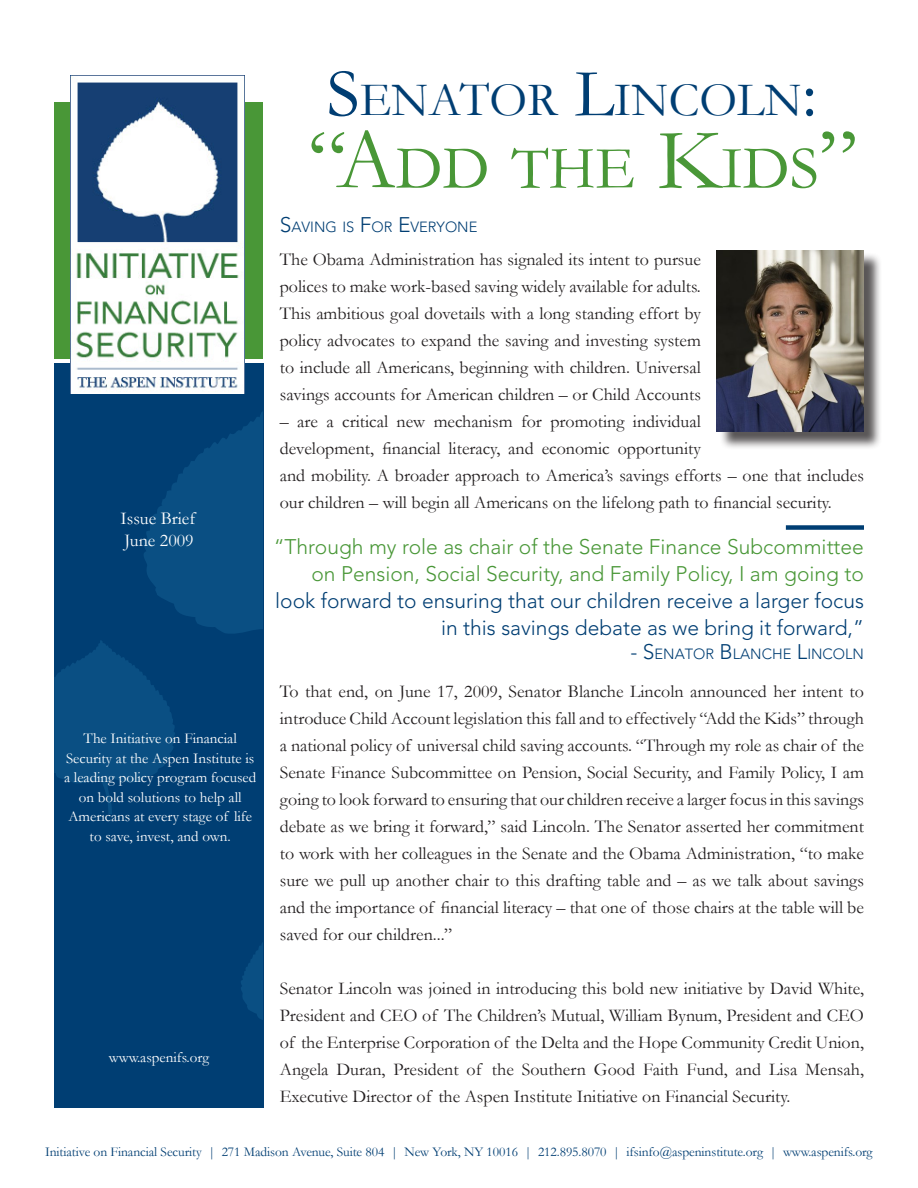
<style>
.page{position:relative;width:918px;height:1188px;background:#fff}
.page>*{position:absolute;margin:0;border:0;box-sizing:border-box;transform-origin:0 0}
.t1{font:60.9px "Garamond";color:#499737}
.t2{font:48.3px "Garamond";color:#003e73}
.t3{font:300 21px/27px "Avenir LT Std";color:#499737;text-align:right}
.t4{font:18px/27px "Garamond";color:#231f20;text-align:justify}
.t5{font:18px "Garamond";color:#fff}
.Mission_Statement{font:15px/19.5px "Garamond";color:#fff;text-align:center}
.Body_copy_knocked_ou{font:15px "Garamond";color:#fff}
.t6{font:300 14.7px "Avenir LT Std";color:#003e73}
.t7{font:13.5px "Garamond";letter-spacing:-.005em;color:#003e73}
.s1{font-size:69px}
.s2{font-size:87px}
.s3{font-size:21px}
.s4{color:#003e73}
</style>
<div class="page">
<div style="left:54px;top:363px;width:209px;height:745px;background:#003e73"></div>
<svg style="left:54px;top:412px;width:208px;height:402px"></svg>
<svg style="left:241px;top:945px;width:21px;height:74px"></svg>
<div style="left:54px;top:102px;width:208px;height:257px;background:#499737"></div>
<img style="left:70px;top:75px;width:175px;height:319px">
<div style="left:719px;top:252px;width:171px;height:204px;background:#231f20;opacity:.75"></div>
<img style="left:717px;top:250px;width:147px;height:181px">
<div style="left:786px;top:525px;width:78px;height:5px;background:#003e73"></div>
<p class="t2" style="left:327px;top:68px;width:492px"><span class="s1">S</span>ENATOR <span class="s1">L</span>INCOLN<span class="s1">:</span></p>
<p class="t1" style="left:308px;top:127px;width:552px"><span class="s2">“A</span>DD THE <span class="s2">K</span>IDS<span class="s2">”</span></p>
<p class="t5" style="left:120px;top:507px;width:76px">Issue Brief</p>
<p class="t5" style="left:124px;top:528px;width:71px">June 2009</p>
<p class="Mission_Statement" style="left:64px;top:728px;width:194px">The Initiative on Financial<br>Security at the Aspen Institute is a leading policy program focused on bold solutions to help all<br>Americans at every stage of life to save, invest, and own.</p>
<p class="Body_copy_knocked_ou" style="left:109px;top:1047px;width:102px">www.aspenifs.org</p>
<p class="t6" style="left:280px;top:218px;width:197px"><span class="s3">S</span>AVING IS <span class="s3">F</span>OR <span class="s3">E</span>VERYONE</p>
<p class="t4" style="left:280px;top:246px;width:423px">The Obama Administration has signaled its intent to pursue polices to make work-based saving widely available for adults.<br>This ambitious goal dovetails with a long standing effort by policy advocates to expand the saving and investing system to include all Americans, beginning with children. Universal savings accounts for American children – or Child Accounts</p>
<p class="t4" style="left:280px;top:408px;width:586px;text-align:left">– are a critical new mechanism for promoting individual<br>development, financial literacy, and economic opportunity<br>and mobility. A broader approach to America’s savings efforts – one that includes our children – will begin all Americans on the lifelong path to financial security.</p>
<p class="t3" style="left:274px;top:534px;width:592px">“Through my role as chair of the Senate Finance Subcommittee on Pension, Social Security, and Family Policy, I am going to <span class="s4">look forward to ensuring that our children receive a larger focus in this savings debate as we bring it forward,”</span></p>
<p class="t6" style="left:630px;top:646px;width:235px"><span class="s3">- S</span>ENATOR <span class="s3">B</span>LANCHE <span class="s3">L</span>INCOLN</p>
<p class="t4" style="left:280px;top:678px;width:586px">To that end, on June 17, 2009, Senator Blanche Lincoln announced her intent to introduce Child Account legislation this fall and to effectively “Add the Kids” through a national policy of universal child saving accounts. “Through my role as chair of the Senate Finance Subcommittee on Pension, Social Security, and Family Policy, I am going to look forward to ensuring that our children receive a larger focus in this savings debate as we bring it forward,” said Lincoln. The Senator asserted her commitment to work with her colleagues in the Senate and the Obama Administration, “to make sure we pull up another chair to this drafting table and – as we talk about savings and the importance of financial literacy – that one of those chairs at the table will be saved for our children...”</p>
<p class="t4" style="left:280px;top:975px;width:586px">Senator Lincoln was joined in introducing this bold new initiative by David White, President and CEO of The Children’s Mutual, William Bynum, President and CEO of the Enterprise Corporation of the Delta and the Hope Community Credit Union, Angela Duran, President of the Southern Good Faith Fund, and Lisa Mensah, Executive Director of the Aspen Institute Initiative on Financial Security.</p>
<p class="t7" style="left:45px;top:1142px;width:829px">Initiative on Financial Security | 271 Madison Avenue, Suite 804 | New York, NY 10016 | 212.895.8070 | ifsinfo@aspeninstitute.org | www.aspenifs.org</p>
</div>
